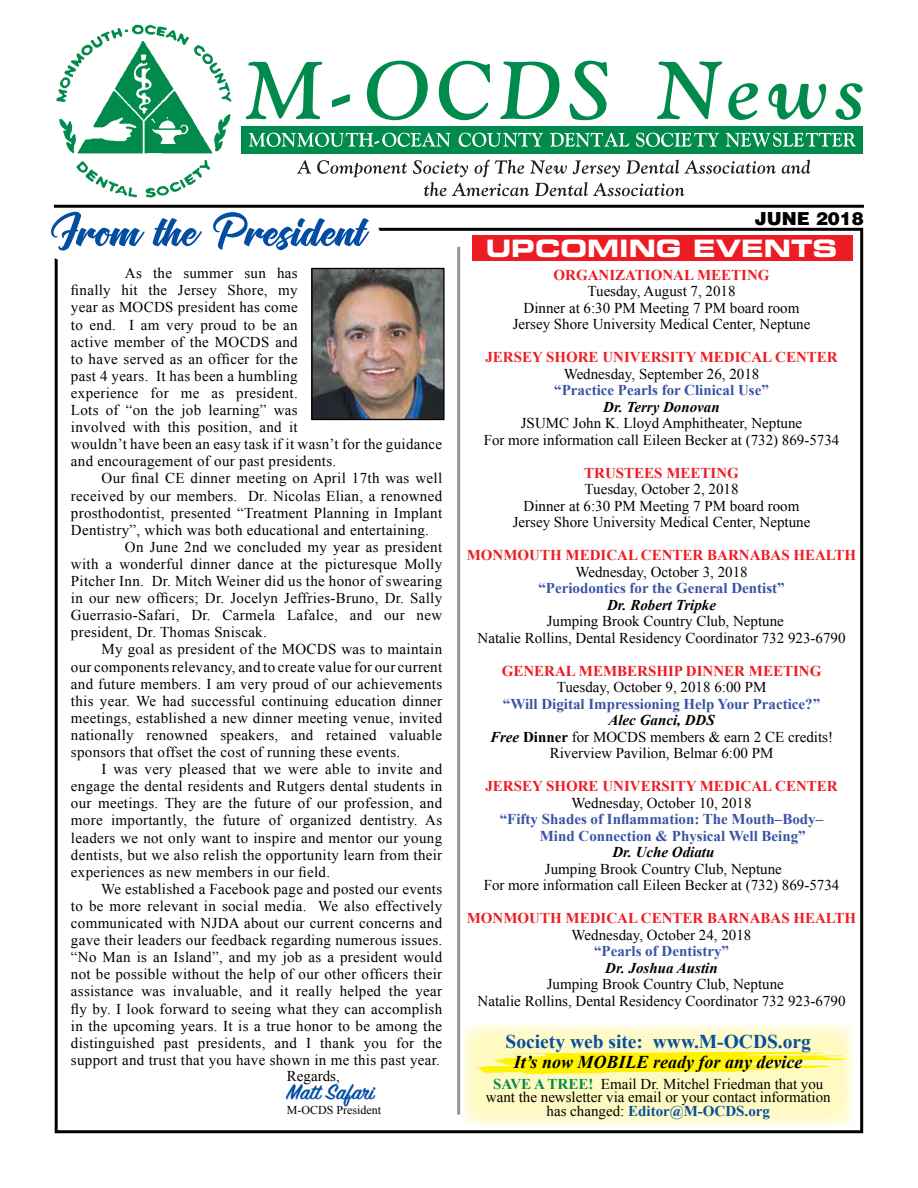
<style>
.page{position:relative;width:918px;height:1188px;background:#fff}
.page>*{position:absolute;margin:0;border:0;box-sizing:border-box;transform-origin:0 0}
.t1{font:54px "Flaming";color:#034ea2}
.t2{font:24px "Eurostile Bold Extended Two";color:#fff}
.t3{font:600 24px "Sign Painter House Script";color:#034ea2}
.t4{font:700 19.5px "Times New Roman";color:#034ea2}
.t5{font:italic 700 18px "Times New Roman";color:#000}
.t6{font:900 18px "Helvetica";color:#000}
.t7{font:15px/17.1px "Times New Roman";letter-spacing:.02em;color:#000}
.t8{font:15px/16.5px "Times New Roman";color:#000;text-align:center}
.t9{font:700 15px/16.5px "Times New Roman";color:#3953a4}
.t10{font:700 15px "Times New Roman";color:#ed1d24}
.t11{font:italic 700 15px "Times New Roman";color:#000}
.t12{font:700 15px "Times New Roman";color:#ed1c24}
.t13{font:12px "Times New Roman";color:#000}
.s1{font-weight:700;font-style:italic}
.s2{font-weight:700}
.s3{font-weight:700;color:#008a4b}
.s4{font-weight:700;color:#034ea2}
</style>
<div class="page">
<hr style="left:457px;top:247px;width:3px;height:868px;background:#939598">
<svg style="left:54px;top:275px;width:4px;height:143px"></svg>
<svg style="left:53px;top:24px;width:810px;height:251px"></svg>
<img style="left:313px;top:270px;width:130px;height:148px">
<div style="left:311px;top:268px;width:134px;height:152px;border:1px solid #000"></div>
<hr style="left:54px;top:205px;width:810px;height:3px;background:#000">
<svg style="left:462px;top:1024px;width:391px;height:102px;background:#fffaca"></svg>
<img style="left:475px;top:1051px;width:383px;height:23px">
<h1 class="t1" style="left:49px;top:199px;width:317px">From the President</h1>
<p class="t7" style="left:71px;top:264px;width:373px;text-indent:54px">As the summer sun has<br>finally hit the Jersey Shore, my<br>year as MOCDS president has come<br>to end. I am very proud to be an<br>active member of the MOCDS and<br>to have served as an officer for the<br>past 4 years. It has been a humbling<br>experience for me as president.<br>Lots of “on the job learning” was<br>involved with this position, and it<br>wouldn’t have been an easy task if it wasn’t for the guidance and encouragement of our past presidents.</p>
<p class="t7" style="left:102px;top:470px;width:342px">Our final CE dinner meeting on April 17th was well</p>
<p class="t7" style="left:71px;top:487px;width:373px">received by our members. Dr. Nicolas Elian, a renowned</p>
<p class="t7" style="left:71px;top:504px;width:373px">prosthodontist, presented “Treatment Planning in Implant</p>
<p class="t7" style="left:71px;top:521px;width:360px">Dentistry”, which was both educational and entertaining.</p>
<p class="t7" style="left:125px;top:538px;width:319px">On June 2nd we concluded my year as president</p>
<p class="t7" style="left:71px;top:555px;width:373px">with a wonderful dinner dance at the picturesque Molly</p>
<p class="t7" style="left:71px;top:572px;width:373px">Pitcher Inn. Dr. Mitch Weiner did us the honor of swearing</p>
<p class="t7" style="left:71px;top:589px;width:373px">in our new officers; Dr. Jocelyn Jeffries-Bruno, Dr. Sally</p>
<p class="t7" style="left:71px;top:606px;width:373px">Guerrasio-Safari, Dr. Carmela Lafalce, and our new</p>
<p class="t7" style="left:71px;top:624px;width:197px">president, Dr. Thomas Sniscak.</p>
<p class="t7" style="left:102px;top:641px;width:342px">My goal as president of the MOCDS was to maintain</p>
<p class="t7" style="left:71px;top:658px;width:373px">our components relevancy, and to create value for our current</p>
<p class="t7" style="left:71px;top:675px;width:373px">and future members. I am very proud of our achievements</p>
<p class="t7" style="left:71px;top:692px;width:373px">this year. We had successful continuing education dinner</p>
<p class="t7" style="left:71px;top:709px;width:373px">meetings, established a new dinner meeting venue, invited</p>
<p class="t7" style="left:71px;top:726px;width:373px">nationally renowned speakers, and retained valuable</p>
<p class="t7" style="left:71px;top:743px;width:331px">sponsors that offset the cost of running these events.</p>
<p class="t7" style="left:102px;top:760px;width:342px">I was very pleased that we were able to invite and</p>
<p class="t7" style="left:71px;top:777px;width:373px">engage the dental residents and Rutgers dental students in</p>
<p class="t7" style="left:71px;top:795px;width:373px">our meetings. They are the future of our profession, and</p>
<p class="t7" style="left:71px;top:812px;width:373px">more importantly, the future of organized dentistry. As</p>
<p class="t7" style="left:71px;top:829px;width:373px">leaders we not only want to inspire and mentor our young</p>
<p class="t7" style="left:71px;top:846px;width:373px">dentists, but we also relish the opportunity learn from their</p>
<p class="t7" style="left:71px;top:863px;width:261px">experiences as new members in our field.</p>
<p class="t7" style="left:101px;top:880px;width:342px">We established a Facebook page and posted our events</p>
<p class="t7" style="left:71px;top:897px;width:373px">to be more relevant in social media. We also effectively</p>
<p class="t7" style="left:71px;top:914px;width:373px">communicated with NJDA about our current concerns and</p>
<p class="t7" style="left:71px;top:931px;width:373px">gave their leaders our feedback regarding numerous issues.</p>
<p class="t7" style="left:71px;top:948px;width:373px">“No Man is an Island”, and my job as a president would</p>
<p class="t7" style="left:71px;top:966px;width:373px">not be possible without the help of our other officers their</p>
<p class="t7" style="left:71px;top:983px;width:373px">assistance was invaluable, and it really helped the year</p>
<p class="t7" style="left:71px;top:1000px;width:373px">fly by. I look forward to seeing what they can accomplish</p>
<p class="t7" style="left:71px;top:1017px;width:373px">in the upcoming years. It is a true honor to be among the</p>
<p class="t7" style="left:71px;top:1034px;width:373px">distinguished past presidents, and I thank you for the</p>
<p class="t7" style="left:71px;top:1051px;width:371px">support and trust that you have shown in me this past year.</p>
<p class="t8" style="left:287px;top:1068px;width:54px">Regards,</p>
<h2 class="t3" style="left:287px;top:1078px;width:89px">Matt Safari</h2>
<p class="t13" style="left:287px;top:1102px;width:96px">M-OCDS President</p>
<p class="t6" style="left:755px;top:207px;width:111px">JUNE 2018</p>
<h2 class="t2" style="left:486px;top:232px;width:353px">UPCOMING EVENTS</h2>
<p class="t12" style="left:554px;top:264px;width:218px">ORGANIZATIONAL MEETING</p>
<p class="t8" style="left:513px;top:283px;width:299px">Tuesday, August 7, 2018<br>Dinner at 6:30 PM Meeting 7 PM board room<br>Jersey Shore University Medical Center, Neptune</p>
<p class="t10" style="left:485px;top:347px;width:354px">JERSEY SHORE UNIVERSITY MEDICAL CENTER</p>
<p class="t8" style="left:564px;top:365px;width:197px">Wednesday, September 26, 2018</p>
<p class="t9" style="left:554px;top:382px;width:216px">“Practice Pearls for Clinical Use”</p>
<p class="t11" style="left:603px;top:396px;width:118px">Dr. Terry Donovan</p>
<p class="t8" style="left:484px;top:415px;width:357px">JSUMC John K. Lloyd Amphitheater, Neptune<br>For more information call Eileen Becker at (732) 869-5734</p>
<p class="t10" style="left:584px;top:462px;width:156px">TRUSTEES MEETING</p>
<p class="t8" style="left:513px;top:481px;width:299px">Tuesday, October 2, 2018<br>Dinner at 6:30 PM Meeting 7 PM board room<br>Jersey Shore University Medical Center, Neptune</p>
<p class="t10" style="left:467px;top:545px;width:391px">MONMOUTH MEDICAL CENTER BARNABAS HEALTH</p>
<p class="t8" style="left:575px;top:563px;width:174px">Wednesday, October 3, 2018</p>
<p class="t9" style="left:538px;top:580px;width:248px">“Periodontics for the General Dentist”</p>
<p class="t11" style="left:607px;top:594px;width:111px">Dr. Robert Tripke</p>
<p class="t8" style="left:478px;top:613px;width:369px">Jumping Brook Country Club, Neptune<br>Natalie Rollins, Dental Residency Coordinator 732 923-6790</p>
<p class="t12" style="left:502px;top:660px;width:321px">GENERAL MEMBERSHIP DINNER MEETING</p>
<p class="t8" style="left:557px;top:679px;width:211px">Tuesday, October 9, 2018 6:00 PM</p>
<p class="t9" style="left:503px;top:695px;width:319px">“Will Digital Impressioning Help Your Practice?”</p>
<p class="t8" style="left:490px;top:712px;width:344px"><span class="s1">Alec Ganci, DDS<br>Free</span> <span class="s2">Dinner</span> for MOCDS members &amp; earn 2 CE credits!<br>Riverview Pavilion, Belmar 6:00 PM</p>
<p class="t10" style="left:485px;top:776px;width:354px">JERSEY SHORE UNIVERSITY MEDICAL CENTER</p>
<p class="t8" style="left:572px;top:794px;width:181px">Wednesday, October 10, 2018</p>
<p class="t9" style="left:540px;top:811px;width:285px;text-indent:-40px">“Fifty Shades of Inflammation: The Mouth–Body–<br>Mind Connection &amp; Physical Well Being”</p>
<p class="t11" style="left:612px;top:842px;width:104px">Dr. Uche Odiatu</p>
<p class="t8" style="left:484px;top:860px;width:357px">Jumping Brook Country Club, Neptune<br>For more information call Eileen Becker at (732) 869-5734</p>
<p class="t10" style="left:467px;top:908px;width:391px">MONMOUTH MEDICAL CENTER BARNABAS HEALTH</p>
<p class="t8" style="left:572px;top:926px;width:181px">Wednesday, October 24, 2018</p>
<p class="t9" style="left:594px;top:943px;width:136px">“Pearls of Dentistry”</p>
<p class="t11" style="left:605px;top:957px;width:114px">Dr. Joshua Austin</p>
<p class="t8" style="left:478px;top:976px;width:369px">Jumping Brook Country Club, Neptune<br>Natalie Rollins, Dental Residency Coordinator 732 923-6790</p>
<h3 class="t4" style="left:506px;top:1028px;width:307px">Society web site: www.M-OCDS.org</h3>
<p class="t5" style="left:514px;top:1049px;width:290px">It’s now MOBILE ready for any device</p>
<p class="t8" style="left:486px;top:1077px;width:346px;line-height:13.5px"><span class="s3">SAVE A TREE!</span> Email Dr. Mitchel Friedman that you want the newsletter via email or your contact information has changed: <span class="s4">Editor@M-OCDS.org</span></p>
</div>
